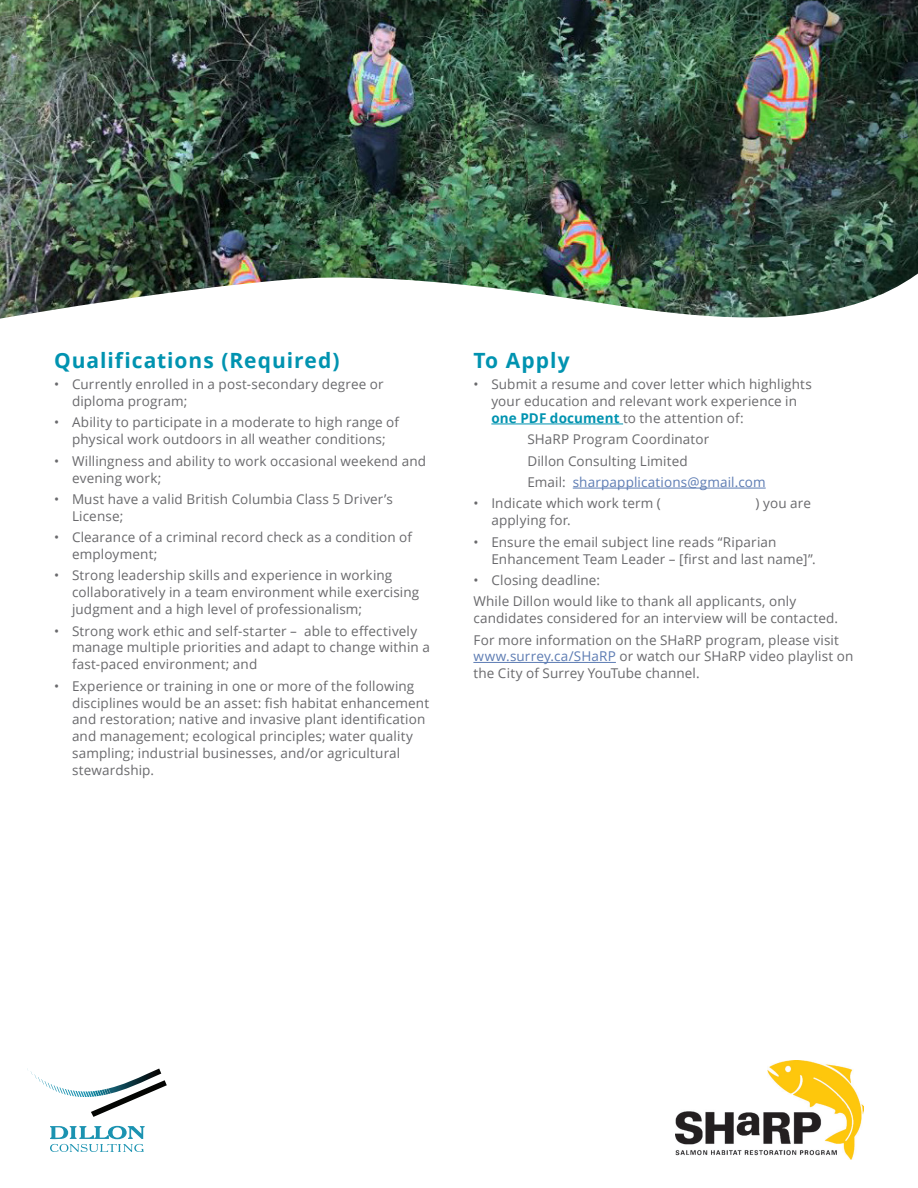
<style>
.page{position:relative;width:918px;height:1188px;background:#fff}
.page>*{position:absolute;margin:0;border:0;box-sizing:border-box;transform-origin:0 0}
.Heading_2{font:700 21px "Open Sans";letter-spacing:.045em;color:#0093b0}
.Hard_indent{font:13.5px/16.8px "Open Sans";letter-spacing:.01em;color:#69696c}
.Hard_indent-2{font:13.5px "Open Sans";letter-spacing:.01em;color:#5d7cb3}
.s1{font-weight:700;color:#0093b0}
.s2{color:#69696c}
.s3{color:#5d7cb3}
</style>
<div class="page">
<img style="left:675px;top:1061px;width:189px;height:99px">
<svg style="left:50px;top:1126px;width:95px;height:26px"></svg>
<svg style="left:27px;top:1068px;width:140px;height:49px"></svg>
<img style="left:0;top:0;width:918px;height:319px">
<hr style="left:491px;top:424px;width:132px;height:1px;background:#0093b0">
<hr style="left:573px;top:488px;width:193px;height:1px;background:#5d7cb3">
<hr style="left:473px;top:662px;width:143px;height:1px;background:#5d7cb3">
<p class="Heading_2" style="left:54px;top:345px;width:287px">Qualifications (Required)</p>
<p class="Hard_indent" style="left:72px;top:376px;width:313px;text-indent:-18px">• Currently enrolled in a post-secondary degree or diploma program;</p>
<p class="Hard_indent" style="left:54px;top:414px;width:347px;text-align:center">• Ability to participate in a moderate to high range of physical work outdoors in all weather conditions;</p>
<p class="Hard_indent" style="left:72px;top:452px;width:356px;text-indent:-18px">• Willingness and ability to work occasional weekend and evening work;</p>
<p class="Hard_indent" style="left:72px;top:490px;width:323px;text-indent:-18px">• Must have a valid British Columbia Class 5 Driver’s<br>License;</p>
<p class="Hard_indent" style="left:72px;top:529px;width:342px;text-indent:-18px">• Clearance of a criminal record check as a condition of employment;</p>
<p class="Hard_indent" style="left:72px;top:567px;width:349px;text-indent:-18px">• Strong leadership skills and experience in working collaboratively in a team environment while exercising judgment and a high level of professionalism;</p>
<p class="Hard_indent" style="left:72px;top:622px;width:359px;text-indent:-18px">• Strong work ethic and self-starter – able to effectively manage multiple priorities and adapt to change within a fast-paced environment; and</p>
<p class="Hard_indent" style="left:72px;top:677px;width:359px;text-indent:-18px">• Experience or training in one or more of the following disciplines would be an asset: fish habitat enhancement and restoration; native and invasive plant identification and management; ecological principles; water quality sampling; industrial businesses, and/or agricultural stewardship.</p>
<p class="Heading_2" style="left:473px;top:345px;width:98px">To Apply</p>
<p class="Hard_indent" style="left:491px;top:376px;width:322px;text-indent:-18px">• Submit a resume and cover letter which highlights your education and relevant work experience in <span class="s1">one PDF document</span> to the attention of:</p>
<p class="Hard_indent" style="left:527px;top:431px;width:183px">SHaRP Program Coordinator</p>
<p class="Hard_indent" style="left:527px;top:452px;width:162px">Dillon Consulting Limited</p>
<p class="Hard_indent-2" style="left:527px;top:473px;width:240px"><span class="s2">Email:</span> sharpapplications@gmail.com</p>
<p class="Hard_indent" style="left:473px;top:495px;width:189px">• Indicate which work term (</p>
<p class="Hard_indent" style="left:756px;top:495px;width:57px">) you are</p>
<p class="Hard_indent" style="left:491px;top:512px;width:81px">applying for.</p>
<p class="Hard_indent" style="left:491px;top:533px;width:326px;text-indent:-18px">• Ensure the email subject line reads “Riparian<br>Enhancement Team Leader – [first and last name]”.</p>
<p class="Hard_indent" style="left:473px;top:571px;width:128px">• Closing deadline:</p>
<p class="Hard_indent" style="left:473px;top:593px;width:366px">While Dillon would like to thank all applicants, only candidates considered for an interview will be contacted.</p>
<p class="Hard_indent" style="left:473px;top:631px;width:382px">For more information on the SHaRP program, please visit <span class="s3">www.surrey.ca/SHaRP</span> or watch our SHaRP video playlist on the City of Surrey YouTube channel.</p>
</div>
